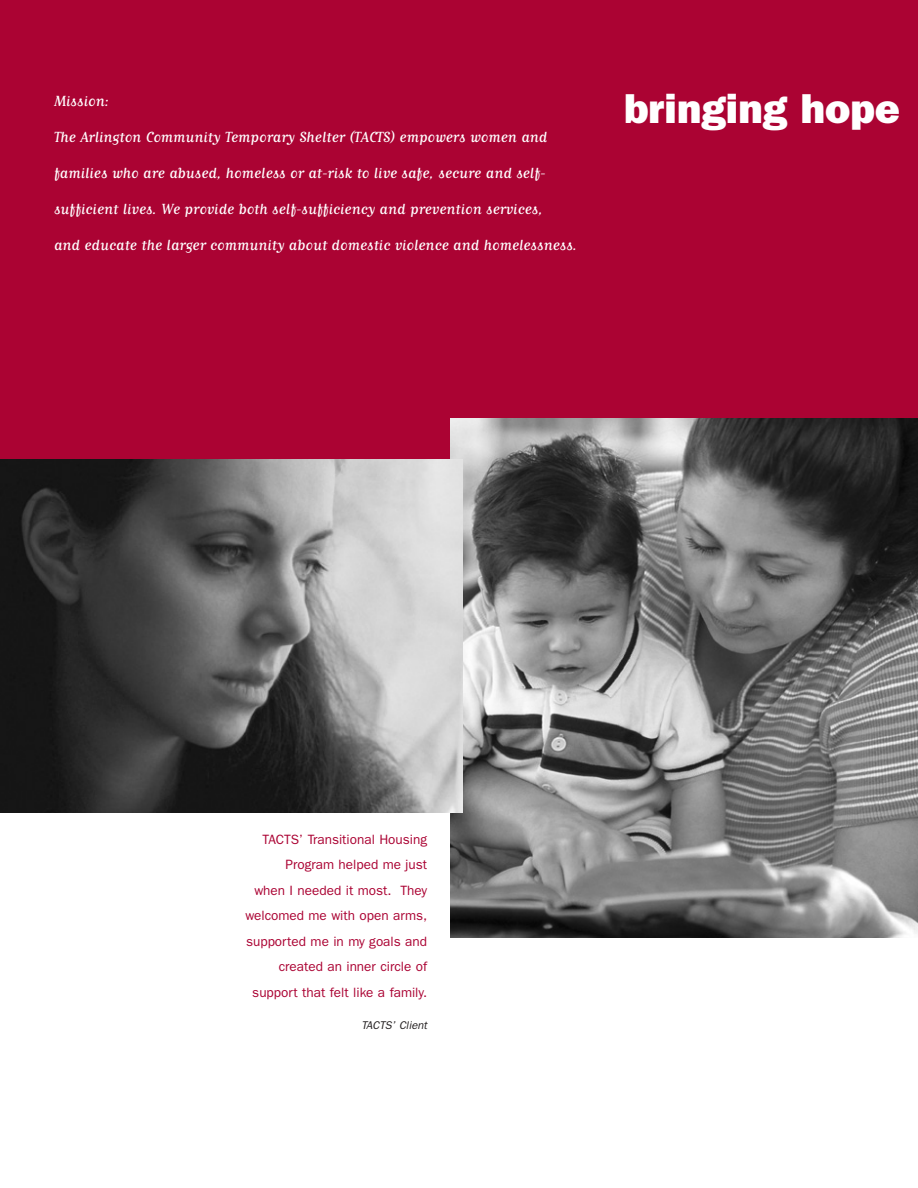
<style>
.page{position:relative;width:918px;height:1188px;background:#fff}
.page>*{position:absolute;margin:0;border:0;box-sizing:border-box;transform-origin:0 0}
.t1{font:800 42px "Franklin Gothic";color:#fff}
.t2{font:17.25px/36px "Matrix Script";color:#fff}
.t3{font:13.5px/25.5px "Franklin Gothic";color:#ab0333;text-align:right}
.t4{font:italic 11.25px "Franklin Gothic";color:#231f20}
</style>
<div class="page">
<div style="left:0;top:0;width:918px;height:486px;background:#ab0333"></div>
<img style="left:450px;top:418px;width:468px;height:520px">
<img style="left:0;top:459px;width:463px;height:353px">
<p class="t2" style="left:54px;top:82px;width:525px">Mission:<br>The Arlington Community Temporary Shelter (TACTS) empowers women and families who are abused, homeless or at-risk to live safe, secure and self&shy;sufficient lives. We provide both self-sufficiency and prevention services,<br>and educate the larger community about domestic violence and homelessness.</p>
<h1 class="t1" style="left:624px;top:94px;width:277px">bringing hope</h1>
<p class="t3" style="left:246px;top:828px;width:183px">TACTS’ Transitional Housing<br>Program helped me just<br>when I needed it most. They welcomed me with open arms, supported me in my goals and created an inner circle of support that felt like a family.</p>
<p class="t4" style="left:361px;top:1021px;width:69px">TACTS’ Client</p>
</div>
